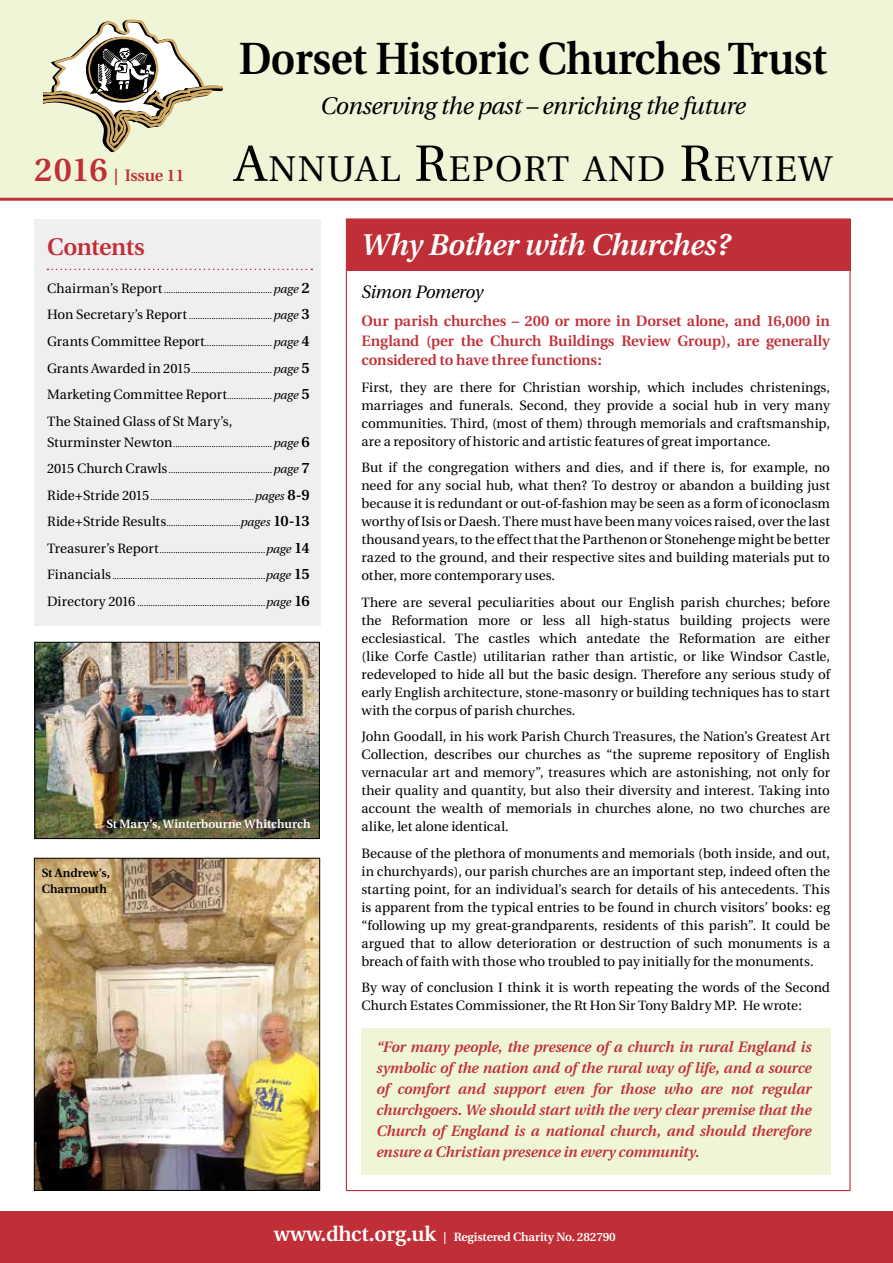
<style>
.page{position:relative;width:893px;height:1263px;background:#fff}
.page>*{position:absolute;margin:0;border:0;box-sizing:border-box;transform-origin:0 0}
.t1{font:600 45px "Utopia";letter-spacing:-.01em;color:#000;scale:.94 1}
.t2{font:35.7px "Utopia";letter-spacing:.045em;color:#000}
.t3{font:italic 600 30px "Utopia";letter-spacing:-.02em;color:#fff}
.t4{font:italic 24px "Utopia";letter-spacing:-.02em;color:#000}
.t5{font:600 24px "Utopia";letter-spacing:-.015em;color:#c02f38}
.t6{font:italic 18px "Utopia";letter-spacing:-.03em;color:#000}
.t7{font:600 16.5px "Utopia";letter-spacing:-.01em;color:#c02f38}
.t8{font:italic 600 15px/21px "Utopia";letter-spacing:-.01em;color:#c02f38;text-align:justify}
.t9{font:600 15px/19.5px "Utopia";letter-spacing:-.005em;color:#c02f38;text-align:justify}
.t10{font:13.5px/18px "Utopia";color:#000;text-align:justify}
.t11{font:600 12px "Utopia";letter-spacing:-.01em;color:#fff}
.t12{font:600 12px/16.5px "Utopia";letter-spacing:.005em;color:#000}
.t13{font:9px "Utopia";color:#000}
.s1{font-size:33px}
.s2{font-size:51px}
.s3{font-size:13.5px}
.s4{font-style:italic;font-size:12px}
.s5{font-weight:600;font-size:15px}
.s6{font-size:9px}
.s7{font-size:21px}
</style>
<div class="page">
<div style="left:0;top:0;width:893px;height:199px;background:#eff5d7"></div>
<div style="left:34px;top:219px;width:287px;height:406px;background:#efeff0"></div>
<svg style="left:44px;top:19px;width:179px;height:134px"></svg>
<div style="left:0;top:1212px;width:893px;height:51px;background:#c02f38"></div>
<hr style="left:0;top:198px;width:893px;height:3px;background:#c02f38">
<svg style="left:47px;top:269px;width:265px;height:1px"></svg>
<img style="left:36px;top:644px;width:282px;height:193px">
<div style="left:34px;top:642px;width:286px;height:197px;border:1px solid #000"></div>
<div style="left:361px;top:1028px;width:470px;height:146px;background:#eff5d7"></div>
<div style="left:347px;top:219px;width:503px;height:51px;background:#c02f38"></div>
<img style="left:36px;top:860px;width:282px;height:329px">
<div style="left:34px;top:858px;width:286px;height:333px;border:1px solid #000"></div>
<h1 class="t1" style="left:239px;top:34px;width:628px">Dorset Historic Churches Trust</h1>
<p class="t7" style="left:34px;top:166px;width:152px"><span class="s1">2016</span> | Issue 11</p>
<h3 class="t4" style="left:320px;top:92px;width:427px">Conserving the past – enriching the future</h3>
<h2 class="t2" style="left:234px;top:149px;width:599px"><span class="s2">A</span>NNUAL <span class="s2">R</span>EPORT AND <span class="s2">R</span>EVIEW</h2>
<h3 class="t5" style="left:47px;top:233px;width:99px">Contents</h3>
<p class="t13" style="left:47px;top:285px;width:264px"><span class="s3">Chairman’s Report</span> ................................................<span class="s4">page</span> <span class="s5">2</span></p>
<p class="t13" style="left:47px;top:311px;width:264px"><span class="s3">Hon Secretary’s Report</span> .....................................<span class="s4">page</span> <span class="s5">3</span></p>
<p class="t13" style="left:47px;top:338px;width:264px"><span class="s3">Grants Committee Report</span>..............................<span class="s4">page</span> <span class="s5">4</span></p>
<p class="t13" style="left:47px;top:364px;width:264px"><span class="s3">Grants Awarded in 2015</span>....................................<span class="s4">page</span> <span class="s5">5</span></p>
<p class="t10" style="left:47px;top:381px;width:264px;line-height:26.5px">Marketing Committee Report<span class="s6">....................</span><span class="s4">page</span> <span class="s5">5<br></span>The Stained Glass of St Mary’s,</p>
<p class="t13" style="left:47px;top:439px;width:264px"><span class="s3">Sturminster Newton</span>............................................<span class="s4">page</span> <span class="s5">6</span></p>
<p class="t13" style="left:47px;top:465px;width:264px"><span class="s3">2015 Church Crawls</span>..............................................<span class="s4">page</span> <span class="s5">7</span></p>
<p class="t13" style="left:47px;top:492px;width:264px"><span class="s3">Ride+Stride 2015</span>..............................................<span class="s4">pages</span> <span class="s5">8-9</span></p>
<p class="t13" style="left:47px;top:518px;width:264px"><span class="s3">Ride+Stride Results</span>.................................<span class="s4">pages</span> <span class="s5">10-13</span></p>
<p class="t13" style="left:47px;top:545px;width:264px"><span class="s3">Treasurer’s Report</span>...............................................<span class="s4">page</span> <span class="s5">14</span></p>
<p class="t13" style="left:47px;top:571px;width:264px"><span class="s3">Financials</span>....................................................................<span class="s4">page</span> <span class="s5">15</span></p>
<p class="t13" style="left:47px;top:598px;width:264px"><span class="s3">Directory 2016</span> .........................................................<span class="s4">page</span> <span class="s5">16</span></p>
<p class="t11" style="left:106px;top:817px;width:206px">St Mary’s, Winterbourne Whitchurch</p>
<p class="t12" style="left:42px;top:864px;width:70px">St Andrew’s,<br>Charmouth</p>
<h3 class="t3" style="left:361px;top:227px;width:370px">Why Bother with Churches?</h3>
<h3 class="t6" style="left:361px;top:282px;width:123px">Simon Pomeroy</h3>
<p class="t9" style="left:361px;top:311px;width:470px">Our parish churches – 200 or more in Dorset alone, and 16,000 in England (per the Church Buildings Review Group), are generally considered to have three functions:</p>
<p class="t10" style="left:361px;top:378px;width:470px">First, they are there for Christian worship, which includes christenings, marriages and funerals. Second, they provide a social hub in very many communities. Third, (most of them) through memorials and craftsmanship, are a repository of historic and artistic features of great importance.</p>
<p class="t10" style="left:361px;top:459px;width:470px">But if the congregation withers and dies, and if there is, for example, no need for any social hub, what then? To destroy or abandon a building just because it is redundant or out-of-fashion may be seen as a form of iconoclasm worthy of Isis or Daesh. There must have been many voices raised, over the last thousand years, to the effect that the Parthenon or Stonehenge might be better razed to the ground, and their respective sites and building materials put to other, more contemporary uses.</p>
<p class="t10" style="left:361px;top:593px;width:470px">There are several peculiarities about our English parish churches; before the Reformation more or less all high-status building projects were ecclesiastical. The castles which antedate the Reformation are either (like Corfe Castle) utilitarian rather than artistic, or like Windsor Castle, redeveloped to hide all but the basic design. Therefore any serious study of early English architecture, stone-masonry or building techniques has to start with the corpus of parish churches.</p>
<p class="t10" style="left:361px;top:728px;width:470px">John Goodall, in his work Parish Church Treasures, the Nation’s Greatest Art Collection, describes our churches as “the supreme repository of English vernacular art and memory”, treasures which are astonishing, not only for their quality and quantity, but also their diversity and interest. Taking into account the wealth of memorials in churches alone, no two churches are alike, let alone identical.</p>
<p class="t10" style="left:361px;top:844px;width:470px">Because of the plethora of monuments and memorials (both inside, and out, in churchyards), our parish churches are an important step, indeed often the starting point, for an individual’s search for details of his antecedents. This is apparent from the typical entries to be found in church visitors’ books: eg “following up my great-grandparents, residents of this parish”. It could be argued that to allow deterioration or destruction of such monuments is a breach of faith with those who troubled to pay initially for the monuments.</p>
<p class="t10" style="left:361px;top:979px;width:470px">By way of conclusion I think it is worth repeating the words of the Second<br>Church Estates Commissioner, the Rt Hon Sir Tony Baldry MP. He wrote:</p>
<p class="t8" style="left:376px;top:1037px;width:437px">“For many people, the presence of a church in rural England is symbolic of the nation and of the rural way of life, and a source of comfort and support even for those who are not regular churchgoers. We should start with the very clear premise that the Church of England is a national church, and should therefore ensure a Christian presence in every community.</p>
<p class="t11" style="left:274px;top:1230px;width:343px"><span class="s7">www.dhct.org.uk</span> | Registered Charity No. 282790</p>
</div>
